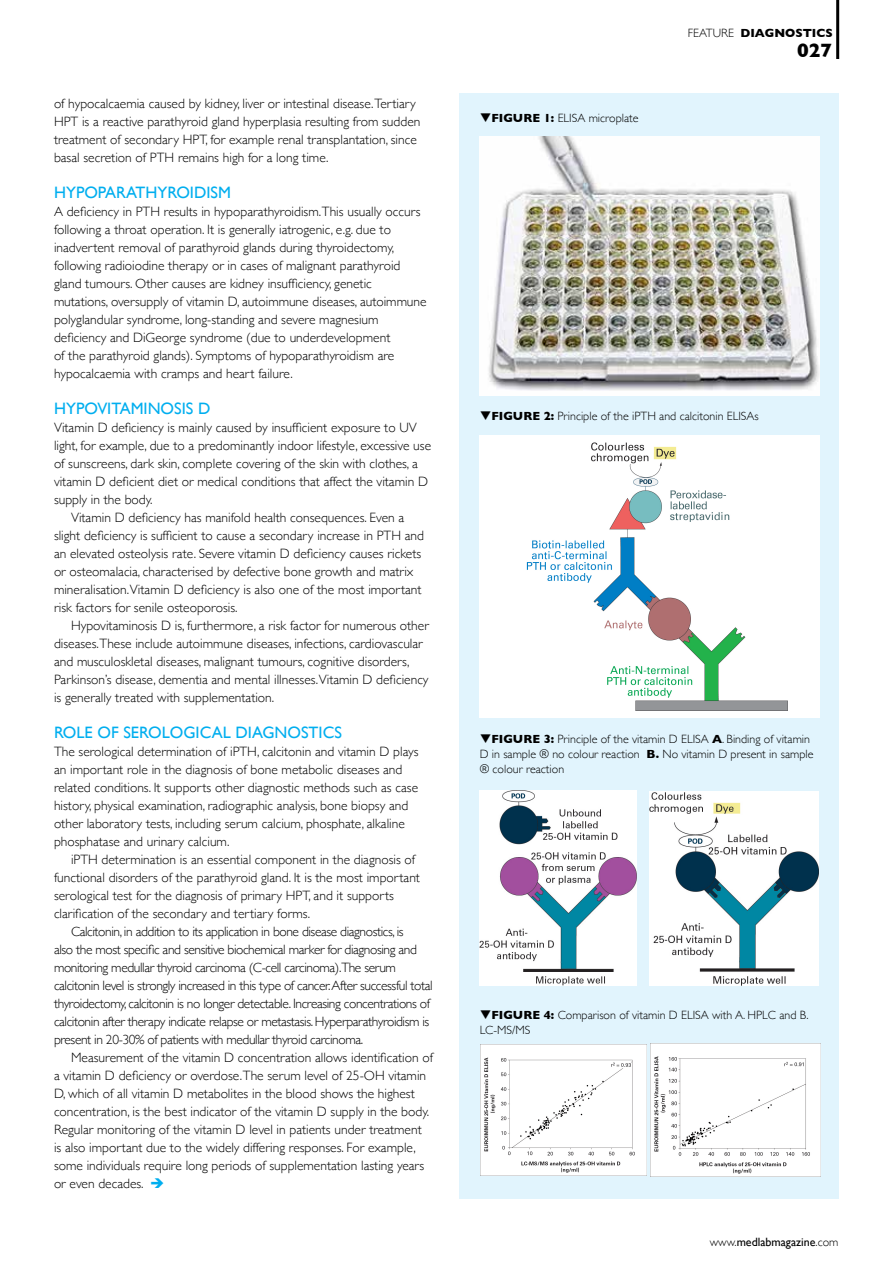
<style>
.page{position:relative;width:893px;height:1263px;background:#fff}
.page>*{position:absolute;margin:0;border:0;box-sizing:border-box;transform-origin:0 0}
.t1{font:700 19.65px "Gill Sans";color:#000}
.t2{font:16.5px "Gill Sans";color:#00aeef}
.t3{font:300 13.5px/18px "Gill Sans";color:#000}
.t4{font:300 13.5px/18px "Gill Sans";letter-spacing:-.03em;color:#000}
.t5{font:300 12px/15px "Gill Sans";color:#000}
.t6{font:12px "Gill Sans";color:#000}
.t7{font:700 12px "Gill Sans";color:#000}
.s1{color:#00aeef}
.s2{font-weight:300}
.s3{font-weight:700}
</style>
<div class="page">
<hr style="left:836px;top:0;width:3px;height:59px;background:#000">
<div style="left:459px;top:94px;width:380px;height:1105px;background:#e1f4fd"></div>
<img style="left:480px;top:137px;width:340px;height:258px">
<div style="left:480px;top:435px;width:340px;height:282px;background:#fff"></div>
<img style="left:479px;top:791px;width:157px;height:194px">
<img style="left:649px;top:791px;width:169px;height:194px">
<img style="left:480px;top:1044px;width:167px;height:131px">
<img style="left:651px;top:1043px;width:169px;height:133px">
<img style="left:526px;top:442px;width:262px;height:269px">
<p class="t3" style="left:54px;top:94px;width:368px">of hypocalcaemia caused by kidney, liver or intestinal disease.Tertiary HPT is a reactive parathyroid gland hyperplasia resulting from sudden treatment of secondary HPT, for example renal transplantation, since basal secretion of PTH remains high for a long time.</p>
<p class="t2" style="left:54px;top:183px;width:178px">HYPOPARATHYROIDISM</p>
<p class="t3" style="left:54px;top:202px;width:374px">A deficiency in PTH results in hypoparathyroidism.This usually occurs following a throat operation. It is generally iatrogenic, e.g. due to inadvertent removal of parathyroid glands during thyroidectomy, following radioiodine therapy or in cases of malignant parathyroid gland tumours. Other causes are kidney insufficiency, genetic mutations, oversupply of vitamin D, autoimmune diseases, autoimmune polyglandular syndrome, long-standing and severe magnesium deficiency and DiGeorge syndrome (due to underdevelopment<br>of the parathyroid glands). Symptoms of hypoparathyroidism are hypocalcaemia with cramps and heart failure.</p>
<p class="t2" style="left:54px;top:399px;width:158px">HYPOVITAMINOSIS D</p>
<p class="t3" style="left:54px;top:418px;width:364px">Vitamin D deficiency is mainly caused by insufficient exposure to UV</p>
<p class="t3" style="left:54px;top:436px;width:379px">light, for example, due to a predominantly indoor lifestyle, excessive use</p>
<p class="t3" style="left:54px;top:454px;width:365px">of sunscreens, dark skin, complete covering of the skin with clothes, a</p>
<p class="t3" style="left:54px;top:472px;width:375px">vitamin D deficient diet or medical conditions that affect the vitamin D</p>
<p class="t3" style="left:54px;top:490px;width:100px">supply in the body.</p>
<p class="t3" style="left:71px;top:508px;width:335px">Vitamin D deficiency has manifold health consequences. Even a</p>
<p class="t3" style="left:54px;top:526px;width:372px">slight deficiency is sufficient to cause a secondary increase in PTH and</p>
<p class="t3" style="left:54px;top:544px;width:369px">an elevated osteolysis rate. Severe vitamin D deficiency causes rickets</p>
<p class="t3" style="left:54px;top:562px;width:361px">or osteomalacia, characterised by defective bone growth and matrix</p>
<p class="t3" style="left:54px;top:580px;width:369px">mineralisation.Vitamin D deficiency is also one of the most important</p>
<p class="t3" style="left:54px;top:598px;width:185px">risk factors for senile osteoporosis.</p>
<p class="t3" style="left:71px;top:616px;width:359px">Hypovitaminosis D is, furthermore, a risk factor for numerous other</p>
<p class="t3" style="left:54px;top:634px;width:370px">diseases.These include autoimmune diseases, infections, cardiovascular</p>
<p class="t3" style="left:54px;top:652px;width:357px">and musculoskletal diseases, malignant tumours, cognitive disorders,</p>
<p class="t3" style="left:54px;top:670px;width:376px">Parkinson’s disease, dementia and mental illnesses.Vitamin D deficiency</p>
<p class="t3" style="left:54px;top:688px;width:222px">is generally treated with supplementation.</p>
<p class="t2" style="left:54px;top:723px;width:289px">ROLE OF SEROLOGICAL DIAGNOSTICS</p>
<p class="t3" style="left:54px;top:742px;width:366px">The serological determination of iPTH, calcitonin and vitamin D plays an important role in the diagnosis of bone metabolic diseases and related conditions. It supports other diagnostic methods such as case history, physical examination, radiographic analysis, bone biopsy and other laboratory tests, including serum calcium, phosphate, alkaline phosphatase and urinary calcium.</p>
<p class="t3" style="left:54px;top:850px;width:367px;text-indent:17px">iPTH determination is an essential component in the diagnosis of functional disorders of the parathyroid gland. It is the most important serological test for the diagnosis of primary HPT, and it supports clarification of the secondary and tertiary forms.</p>
<p class="t4" style="left:54px;top:922px;width:380px;text-indent:17px">Calcitonin, in addition to its application in bone disease diagnostics, is<br>also the most specific and sensitive biochemical marker for diagnosing and monitoring medullar thyroid carcinoma (C-cell carcinoma).The serum calcitonin level is strongly increased in this type of cancer. After successful total thyroidectomy, calcitonin is no longer detectable. Increasing concentrations of calcitonin after therapy indicate relapse or metastasis. Hyperparathyroidism is present in 20-30% of patients with medullar thyroid carcinoma.</p>
<p class="t3" style="left:54px;top:1048px;width:380px;text-indent:17px">Measurement of the vitamin D concentration allows identification of a vitamin D deficiency or overdose.The serum level of 25-OH vitamin D, which of all vitamin D metabolites in the blood shows the highest concentration, is the best indicator of the vitamin D supply in the body.<br>Regular monitoring of the vitamin D level in patients under treatment<br>is also important due to the widely differing responses. For example, some individuals require long periods of supplementation lasting years or even decades. <span class="s1">➔</span></p>
<p class="t7" style="left:688px;top:23px;width:146px"><span class="s2">FEATURE</span> DIAGNOSTICS</p>
<p class="t5" style="left:480px;top:110px;width:160px">❑<span class="s3">FIGURE 1:</span> ELISA microplate</p>
<h1 class="t1" style="left:797px;top:35px;width:37px">027</h1>
<p class="t5" style="left:480px;top:408px;width:281px">❑<span class="s3">FIGURE 2:</span> Principle of the iPTH and calcitonin ELISAs</p>
<p class="t5" style="left:480px;top:731px;width:335px">❑<span class="s3">FIGURE 3:</span> Principle of the vitamin D ELISA <span class="s3">A</span>. Binding of vitamin<br>D in sample ® no colour reaction <span class="s3">B.</span> No vitamin D present in sample ® colour reaction</p>
<p class="t5" style="left:480px;top:1007px;width:330px">❑<span class="s3">FIGURE 4:</span> Comparison of vitamin D ELISA with A. HPLC and B.<br>LC-MS/MS</p>
<p class="t6" style="left:710px;top:1235px;width:130px"><span class="s2">www.</span>medlabmagazine<span class="s2">.com</span></p>
</div>
